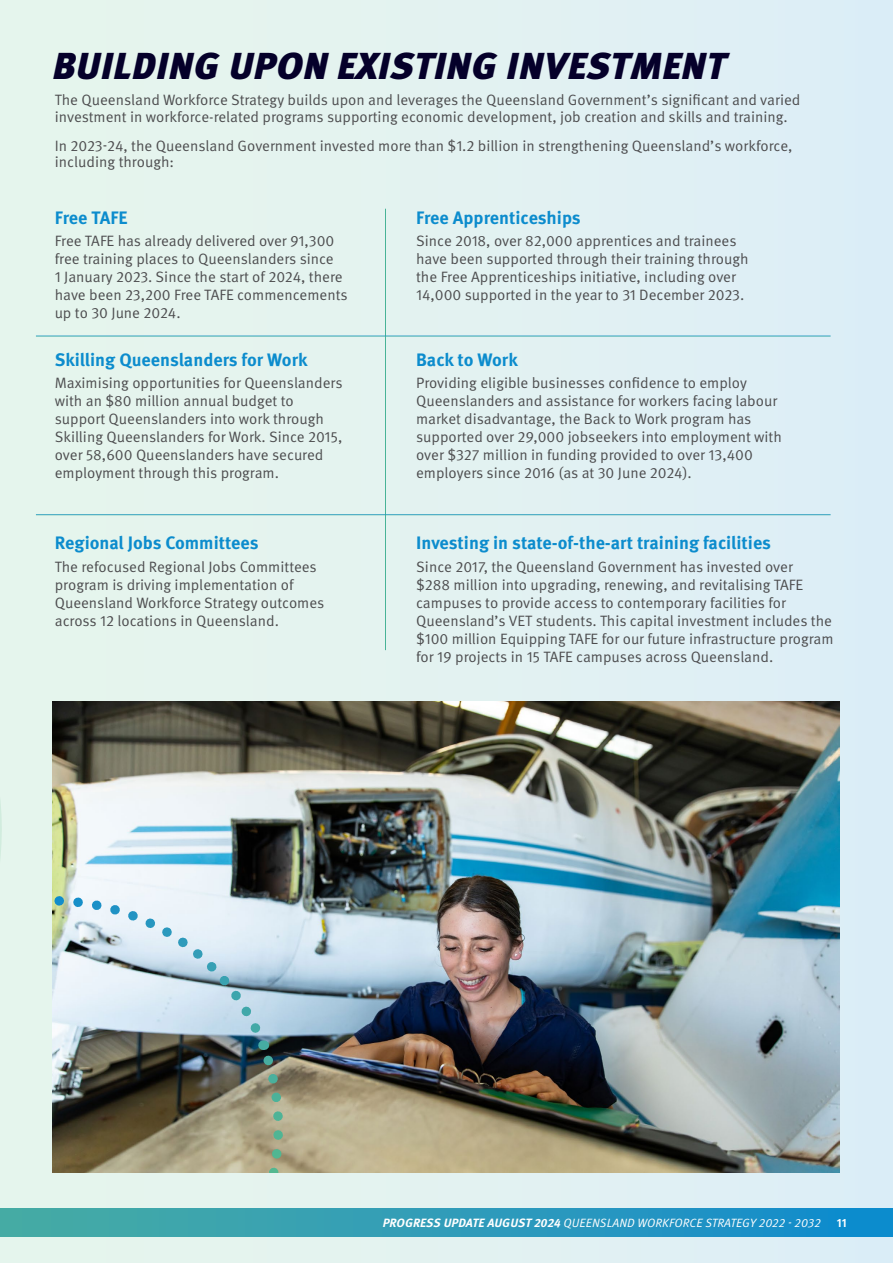
<style>
.page{position:relative;width:893px;height:1263px;background:#e3f2f1}
.page>*{position:absolute;margin:0;border:0;box-sizing:border-box;transform-origin:0 0}
.t1{font:italic 900 37.5px "Meta Pro";letter-spacing:.015em;color:#05002a}
.t2{font:700 18px "Meta Pro";color:#0c8ccd}
.t3{font:15px/18px "Meta Pro Norm";color:#4d4d4f}
.t4{font:12px "Meta Pro Norm Ita";letter-spacing:.01em;color:#fff}
.t5{font:700 12px "Meta Pro";color:#fff}
.s1{font-family:"Meta Pro";font-weight:700;font-style:italic}
</style>
<div class="page">
<hr style="left:385px;top:209px;width:1px;height:441px;background:#fff">
<hr style="left:36px;top:336px;width:795px;height:1px;background:#fff">
<hr style="left:36px;top:514px;width:795px;height:1px;background:#fff">
<img style="left:53px;top:702px;width:786px;height:470px">
<img style="left:53px;top:876px;width:250px;height:296px">
<svg style="left:0;top:800px;width:2px;height:59px"></svg>
<div style="left:0;top:1208px;width:893px;height:29px;background:linear-gradient(to right,#4aaca3,#118bce)"></div>
<h1 class="t1" style="left:53px;top:37px;width:675px">BUILDING UPON EXISTING INVESTMENT</h1>
<p class="t3" style="left:55px;top:91px;width:747px;line-height:16.5px">The Queensland Workforce Strategy builds upon and leverages the Queensland Government’s significant and varied investment in workforce-related programs supporting economic development, job creation and skills and training.</p>
<p class="t3" style="left:55px;top:136px;width:739px;line-height:16.5px">In 2023-24, the Queensland Government invested more than $1.2 billion in strengthening Queensland’s workforce, including through:</p>
<p class="t2" style="left:55px;top:203px;width:74px">Free TAFE</p>
<p class="t3" style="left:55px;top:231px;width:294px">Free TAFE has already delivered over 91,300 free training places to Queenslanders since<br>1 January 2023. Since the start of 2024, there have been 23,200 Free TAFE commencements up to 30 June 2024.</p>
<p class="t2" style="left:55px;top:346px;width:254px">Skilling Queenslanders for Work</p>
<p class="t3" style="left:55px;top:373px;width:289px">Maximising opportunities for Queenslanders with an $80 million annual budget to support Queenslanders into work through Skilling Queenslanders for Work. Since 2015, over 58,600 Queenslanders have secured employment through this program.</p>
<p class="t2" style="left:55px;top:529px;width:205px">Regional Jobs Committees</p>
<p class="t3" style="left:55px;top:556px;width:271px">The refocused Regional Jobs Committees program is driving implementation of Queensland Workforce Strategy outcomes across 12 locations in Queensland.</p>
<p class="t2" style="left:416px;top:203px;width:166px">Free Apprenticeships</p>
<p class="t3" style="left:416px;top:231px;width:334px">Since 2018, over 82,000 apprentices and trainees have been supported through their training through the Free Apprenticeships initiative, including over 14,000 supported in the year to 31 December 2023.</p>
<p class="t2" style="left:416px;top:346px;width:103px">Back to Work</p>
<p class="t3" style="left:416px;top:373px;width:367px">Providing eligible businesses confidence to employ Queenslanders and assistance for workers facing labour market disadvantage, the Back to Work program has supported over 29,000 jobseekers into employment with over $327 million in funding provided to over 13,400 employers since 2016 (as at 30 June 2024).</p>
<p class="t2" style="left:416px;top:529px;width:356px">Investing in state-of-the-art training facilities</p>
<p class="t3" style="left:416px;top:556px;width:419px">Since 2017, the Queensland Government has invested over<br>$288 million into upgrading, renewing, and revitalising TAFE campuses to provide access to contemporary facilities for Queensland’s VET students. This capital investment includes the $100 million Equipping TAFE for our future infrastructure program for 19 projects in 15 TAFE campuses across Queensland.</p>
<p class="t4" style="left:383px;top:1214px;width:440px"><span class="s1">PROGRESS UPDATE AUGUST 2024</span> QUEENSLAND WORKFORCE STRATEGY 2022 - 2032</p>
<p class="t5" style="left:837px;top:1213px;width:12px">11</p>
<p class="t4" style="left:445px;top:1214px;width:363px"><span class="s1">PROGRESS UPDATE JUNE</span> QUEENSLAND WORKFORCE STRATEGY 022 -</p>
</div>
